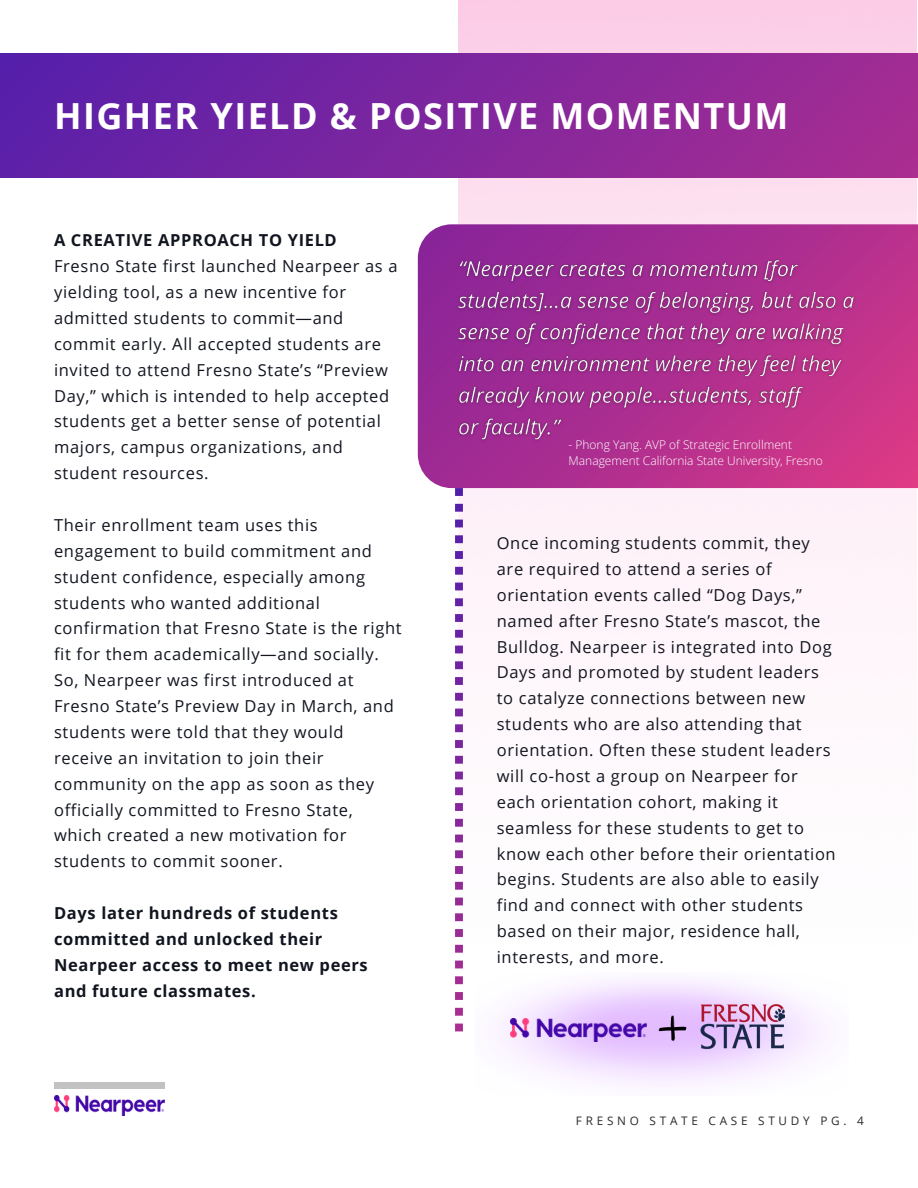
<style>
.page{position:relative;width:918px;height:1188px;background:#fff}
.page>*{position:absolute;margin:0;border:0;box-sizing:border-box;transform-origin:0 0}
.t1{font:700 36px "Open Sans";letter-spacing:.04em;color:#fff}
.t2{font:16.5px/25.8px "Open Sans";letter-spacing:.04em;color:#11151f}
.t3{font:700 16.5px/25.8px "Open Sans";letter-spacing:.04em;color:#11151f}
.t4{font:300 12px/16px "Open Sans";color:#fff}
.t5{font:11.7px "Open Sans";letter-spacing:.32em;color:#2a2a2a}
</style>
<div class="page">
<img style="left:459px;top:0;width:458px;height:618px">
<div style="left:0;top:54px;width:918px;height:124px;background:linear-gradient(to right,#581faa,#a62d92)"></div>
<div style="left:54px;top:1082px;width:110px;height:6px;background:#c2c2c2"></div>
<img style="left:54px;top:1096px;width:110px;height:19px">
<svg style="left:418px;top:224px;width:500px;height:264px;background:#b23190"></svg>
<svg style="left:455px;top:488px;width:8px;height:543px"></svg>
<img style="left:453px;top:253px;width:407px;height:193px">
<img style="left:498px;top:978px;width:328px;height:108px">
<img style="left:510px;top:1018px;width:136px;height:24px">
<svg style="left:658px;top:1015px;width:29px;height:26px"></svg>
<img style="left:700px;top:1005px;width:85px;height:46px">
<p class="t1" style="left:54px;top:90px;width:736px">HIGHER YIELD &amp; POSITIVE MOMENTUM</p>
<p class="t3" style="left:54px;top:227px;width:284px">A CREATIVE APPROACH TO YIELD</p>
<p class="t2" style="left:54px;top:253px;width:345px">Fresno State first launched Nearpeer as a yielding tool, as a new incentive for admitted students to commit—and commit early. All accepted students are invited to attend Fresno State’s “Preview Day,” which is intended to help accepted students get a better sense of potential majors, campus organizations, and student resources.</p>
<p class="t2" style="left:54px;top:512px;width:349px">Their enrollment team uses this engagement to build commitment and student confidence, especially among students who wanted additional confirmation that Fresno State is the right fit for them academically—and socially.<br>So, Nearpeer was first introduced at Fresno State’s Preview Day in March, and students were told that they would receive an invitation to join their community on the app as soon as they officially committed to Fresno State, which created a new motivation for students to commit sooner.</p>
<p class="t3" style="left:54px;top:900px;width:315px">Days later hundreds of students committed and unlocked their<br>Nearpeer access to meet new peers and future classmates.</p>
<p class="t4" style="left:569px;top:436px;width:256px">- Phong Yang. AVP of Strategic Enrollment<br>Management California State University, Fresno</p>
<h4 class="t2" style="left:497px;top:530px;width:340px">Once incoming students commit, they are required to attend a series of orientation events called “Dog Days,” named after Fresno State’s mascot, the Bulldog. Nearpeer is integrated into Dog Days and promoted by student leaders to catalyze connections between new students who are also attending that orientation. Often these student leaders will co-host a group on Nearpeer for each orientation cohort, making it seamless for these students to get to know each other before their orientation begins. Students are also able to easily find and connect with other students based on their major, residence hall, interests, and more.</h4>
<h1 class="t5" style="left:576px;top:1113px;width:290px">FRESNO STATE CASE STUDY PG. 4</h1>
</div>
